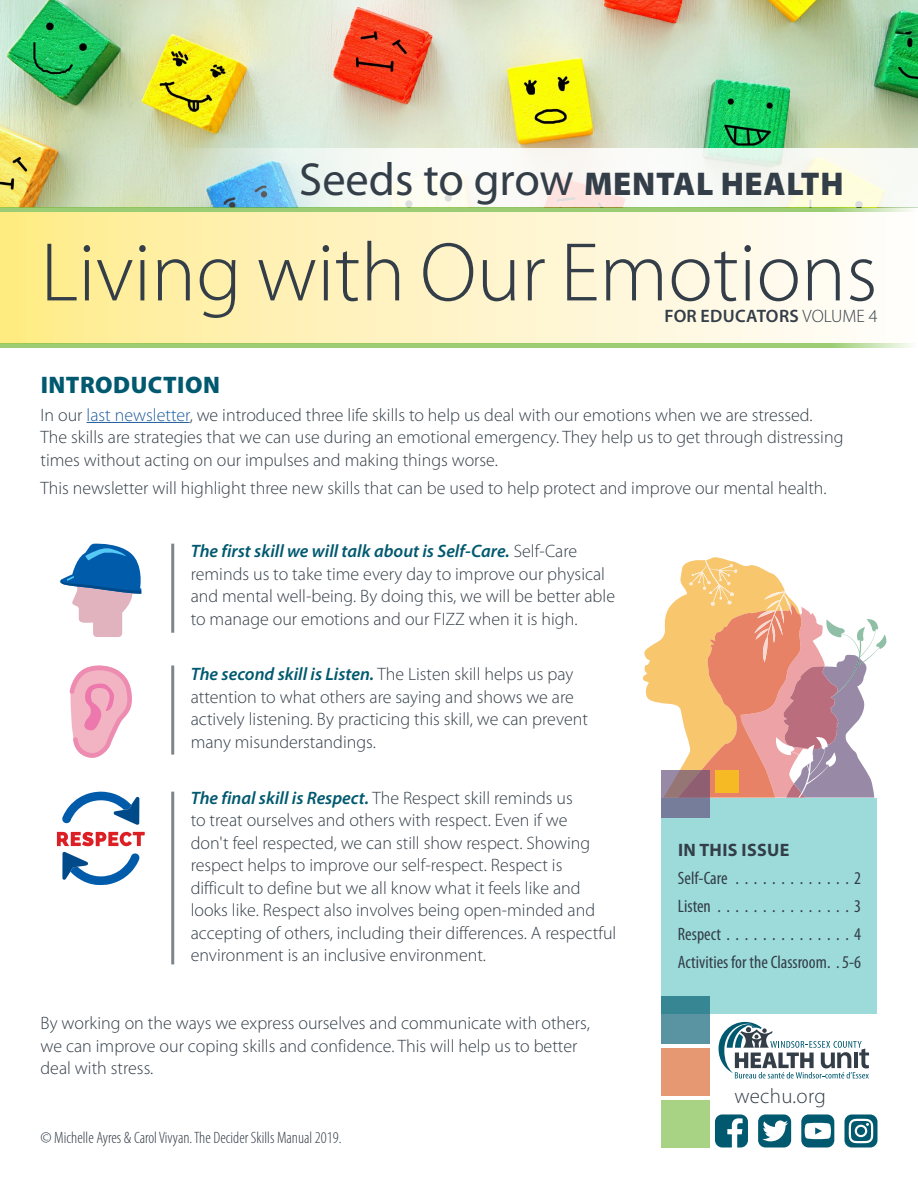
<style>
.page{position:relative;width:918px;height:1188px;background:#fff}
.page>*{position:absolute;margin:0;border:0;box-sizing:border-box;transform-origin:0 0}
.t1{font:300 84px "Myriad Pro";color:#333e48}
.t2{font:900 33px "Myriad Pro";letter-spacing:.02em;color:#333e48}
.t3{font:900 24px "Myriad Pro";letter-spacing:.02em;color:#00596f}
.t4{font:300 21px "Myriad Pro";letter-spacing:.015em;color:#333e48}
.t5{font:300 18px/22.5px "Myriad Pro";color:#333e48}
.t6{font:condensed 18px/27.9px "Myriad Pro";color:#333e48;text-align:right}
.t7{font:600 18px "Myriad Pro";letter-spacing:.02em;color:#333e48}
.t8{font:700 18px "Myriad Pro";letter-spacing:.02em;color:#333e48}
.t9{font:300 condensed 16.5px "Myriad Pro";color:#333e48}
.s1{font-weight:400;font-size:46.5px}
.s2{font-weight:300}
.s3{color:#215e9e}
.s4{font-weight:600;font-style:italic;color:#00596f}
</style>
<div class="page">
<div style="left:0;top:212px;width:918px;height:131px;background:linear-gradient(to right,#ffec8d,#fffdff)"></div>
<svg style="left:643px;top:557px;width:244px;height:241px"></svg>
<img style="left:0;top:0;width:918px;height:207px">
<svg style="left:150px;top:148px;width:768px;height:59px;fill:#f8f8f2"></svg>
<svg style="left:0;top:207px;width:918px;height:5px;background:#9dcb74"></svg>
<svg style="left:0;top:343px;width:913px;height:5px;background:#a0ce76"></svg>
<div style="left:662px;top:798px;width:216px;height:216px;background:#9cdbda"></div>
<svg style="left:719px;top:1022px;width:150px;height:57px"></svg>
<svg style="left:662px;top:771px;width:48px;height:47px;background:#867589"></svg>
<svg style="left:662px;top:996px;width:48px;height:48px;background:#4c8e9c"></svg>
<div style="left:662px;top:1048px;width:48px;height:48px;background:#e59872"></div>
<div style="left:662px;top:1100px;width:48px;height:48px;background:#a8d385"></div>
<div style="left:715px;top:771px;width:23px;height:22px;background:#f6ba24"></div>
<svg style="left:801px;top:1114px;width:33px;height:33px"></svg>
<svg style="left:844px;top:1114px;width:33px;height:33px"></svg>
<svg style="left:758px;top:1114px;width:33px;height:33px"></svg>
<svg style="left:715px;top:1114px;width:33px;height:33px"></svg>
<hr style="left:87px;top:422px;width:103px;height:1px;background:#215e9e">
<hr style="left:171px;top:544px;width:3px;height:89px;background:#7e868c">
<svg style="left:60px;top:543px;width:82px;height:94px"></svg>
<hr style="left:171px;top:666px;width:3px;height:89px;background:#7e868c">
<hr style="left:171px;top:792px;width:3px;height:172px;background:#7e868c">
<svg style="left:69px;top:665px;width:63px;height:93px"></svg>
<svg style="left:62px;top:792px;width:78px;height:33px"></svg>
<svg style="left:57px;top:832px;width:88px;height:53px"></svg>
<h2 class="t2" style="left:299px;top:162px;width:546px"><span class="s1">Seeds to grow</span> MENTAL HEALTH</h2>
<h1 class="t1" style="left:40px;top:222px;width:839px">Living with Our Emotions</h1>
<p class="t7" style="left:665px;top:305px;width:214px">FOR EDUCATORS <span class="s2">VOLUME 4</span></p>
<h3 class="t3" style="left:41px;top:369px;width:181px">INTRODUCTION</h3>
<p class="t5" style="left:40px;top:403px;width:805px">In our <span class="s3">last newsletter</span>, we introduced three life skills to help us deal with our emotions when we are stressed.<br>The skills are strategies that we can use during an emotional emergency. They help us to get through distressing times without acting on our impulses and making things worse.</p>
<p class="t5" style="left:40px;top:476px;width:788px">This newsletter will highlight three new skills that can be used to help protect and improve our mental health.</p>
<p class="t5" style="left:191px;top:540px;width:426px"><span class="s4">The first skill we will talk about is Self-Care.</span> Self-Care reminds us to take time every day to improve our physical and mental well-being. By doing this, we will be better able to manage our emotions and our FIZZ when it is high.</p>
<p class="t5" style="left:191px;top:663px;width:399px"><span class="s4">The second skill is Listen.</span> The Listen skill helps us pay attention to what others are saying and shows we are actively listening. By practicing this skill, we can prevent many misunderstandings.</p>
<p class="t5" style="left:191px;top:786px;width:427px"><span class="s4">The final skill is Respect.</span> The Respect skill reminds us<br>to treat ourselves and others with respect. Even if we<br>don't feel respected, we can still show respect. Showing respect helps to improve our self-respect. Respect is difficult to define but we all know what it feels like and looks like. Respect also involves being open-minded and accepting of others, including their differences. A respectful environment is an inclusive environment.</p>
<p class="t5" style="left:40px;top:1012px;width:551px">By working on the ways we express ourselves and communicate with others, we can improve our coping skills and confidence. This will help us to better deal with stress.</p>
<p class="t9" style="left:40px;top:1128px;width:302px">© Michelle Ayres &amp; Carol Vivyan. The Decider Skills Manual 2019.</p>
<p class="t8" style="left:678px;top:839px;width:113px">IN THIS ISSUE</p>
<p class="t6" style="left:678px;top:864px;width:51px">Self-Care</p>
<p class="t6" style="left:854px;top:864px;width:8px">2</p>
<p class="t6" style="left:678px;top:892px;width:34px">Listen</p>
<p class="t6" style="left:854px;top:892px;width:8px">3</p>
<p class="t6" style="left:678px;top:920px;width:45px">Respect</p>
<p class="t6" style="left:678px;top:920px;width:185px">4<br>Activities for the Classroom . 5-6</p>
<p class="t4" style="left:734px;top:1083px;width:93px">wechu.org</p>
</div>
